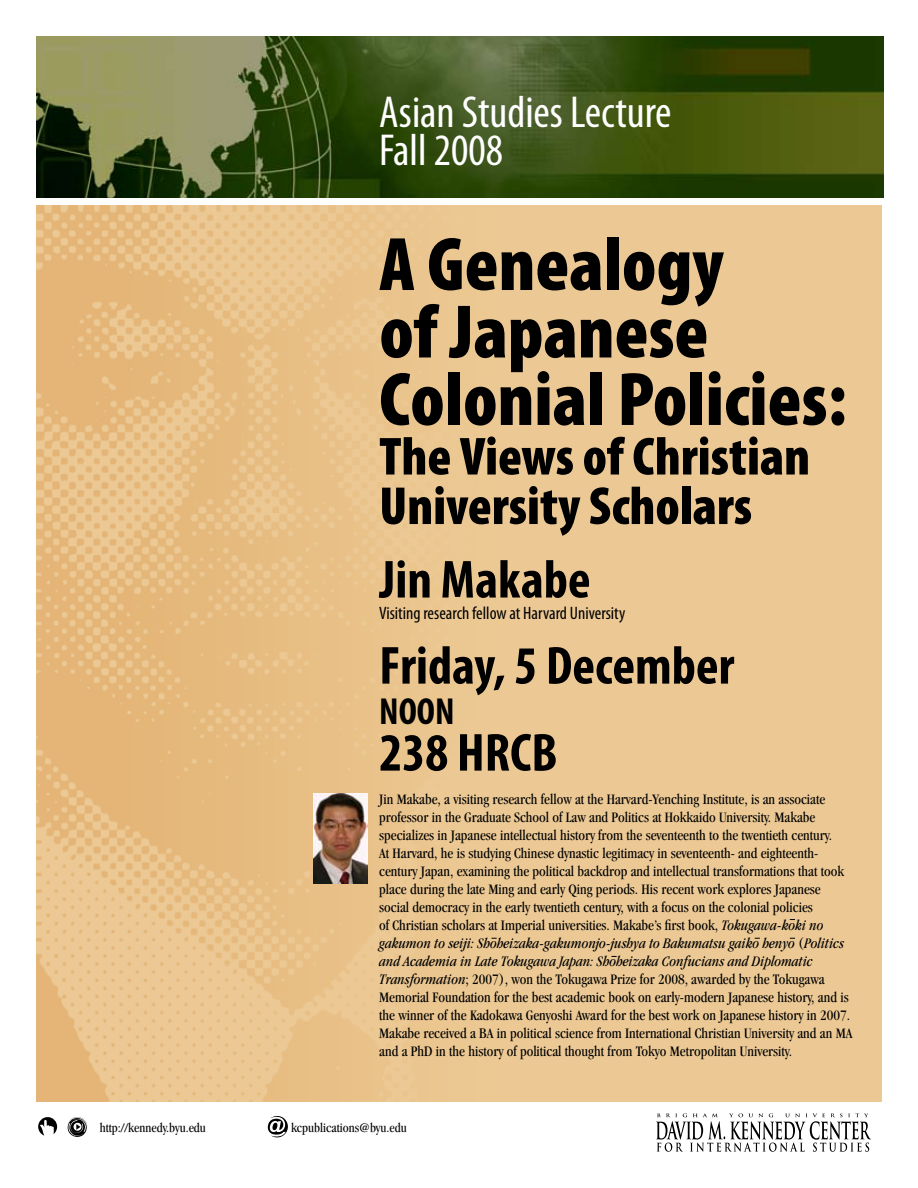
<style>
.page{position:relative;width:918px;height:1188px;background:#fff}
.page>*{position:absolute;margin:0;border:0;box-sizing:border-box;transform-origin:0 0}
.t1{font:900 condensed 76.5px/67.5px "Myriad Pro";color:#000}
.t2{font:900 condensed 54px/49.5px "Myriad Pro";color:#000}
.t3{font:700 condensed 54px "Myriad Pro";color:#000}
.t4{font:condensed 45px/38.1px "Myriad Pro";color:#fff}
.t5{font:700 condensed 37.8px "Myriad Pro";color:#000}
.t6{font:condensed 18px "Myriad Pro";color:#000}
.t7{font:condensed 15px/18px "Garamond";color:#000}
.t8{font:condensed 13.5px "Garamond";color:#000}
.s1{font-style:italic}
</style>
<div class="page">
<img style="left:36px;top:36px;width:847px;height:162px">
<img style="left:36px;top:206px;width:846px;height:896px">
<svg style="left:656px;top:1113px;width:215px;height:39px"></svg>
<svg style="left:38px;top:1117px;width:19px;height:19px"></svg>
<svg style="left:268px;top:1116px;width:19px;height:21px"></svg>
<svg style="left:67px;top:1117px;width:20px;height:20px"></svg>
<img style="left:314px;top:793px;width:54px;height:90px">
<h3 class="t4" style="left:379px;top:92px;width:294px">Asian Studies Lecture<br>Fall 2008</h3>
<h1 class="t1" style="left:379px;top:232px;width:469px">A Genealogy<br>of Japanese<br>Colonial Policies:</h1>
<h2 class="t2" style="left:379px;top:432px;width:432px">The Views of Christian<br>University Scholars</h2>
<h2 class="t3" style="left:379px;top:546px;width:213px">Jin Makabe</h2>
<p class="t6" style="left:379px;top:602px;width:248px">Visiting research fellow at Harvard University</p>
<h2 class="t3" style="left:379px;top:632px;width:357px">Friday, 5 December</h2>
<h3 class="t5" style="left:379px;top:688px;width:77px">NOON</h3>
<h2 class="t3" style="left:379px;top:719px;width:180px">238 HRCB</h2>
<p class="t7" style="left:379px;top:790px;width:475px">Jin Makabe, a visiting research fellow at the Harvard-Yenching Institute, is an associate professor in the Graduate School of Law and Politics at Hokkaido University. Makabe specializes in Japanese intellectual history from the seventeenth to the twentieth century.<br>At Harvard, he is studying Chinese dynastic legitimacy in seventeenth- and eighteenth&shy;century Japan, examining the political backdrop and intellectual transformations that took place during the late Ming and early Qing periods. His recent work explores Japanese social democracy in the early twentieth century, with a focus on the colonial policies<br>of Christian scholars at Imperial universities. Makabe’s first book, <span class="s1">Tokugawa-koki no gakumon to seiji: Shoheizaka-gakumonjo-jushya to Bakumatsu gaiko henyo</span> (<span class="s1">Politics and Academia in Late Tokugawa Japan: Shoheizaka Confucians and Diplomatic Transformation</span>; 2007), won the Tokugawa Prize for 2008, awarded by the Tokugawa Memorial Foundation for the best academic book on early-modern Japanese history, and is the winner of the Kadokawa Genyoshi Award for the best work on Japanese history in 2007.<br>Makabe received a BA in political science from International Christian University and an MA and a PhD in the history of political thought from Tokyo Metropolitan University.</p>
<p class="t8" style="left:100px;top:1120px;width:108px">http://kennedy.byu.edu</p>
<p class="t8" style="left:291px;top:1120px;width:117px">kcpublications@byu.edu</p>
</div>
